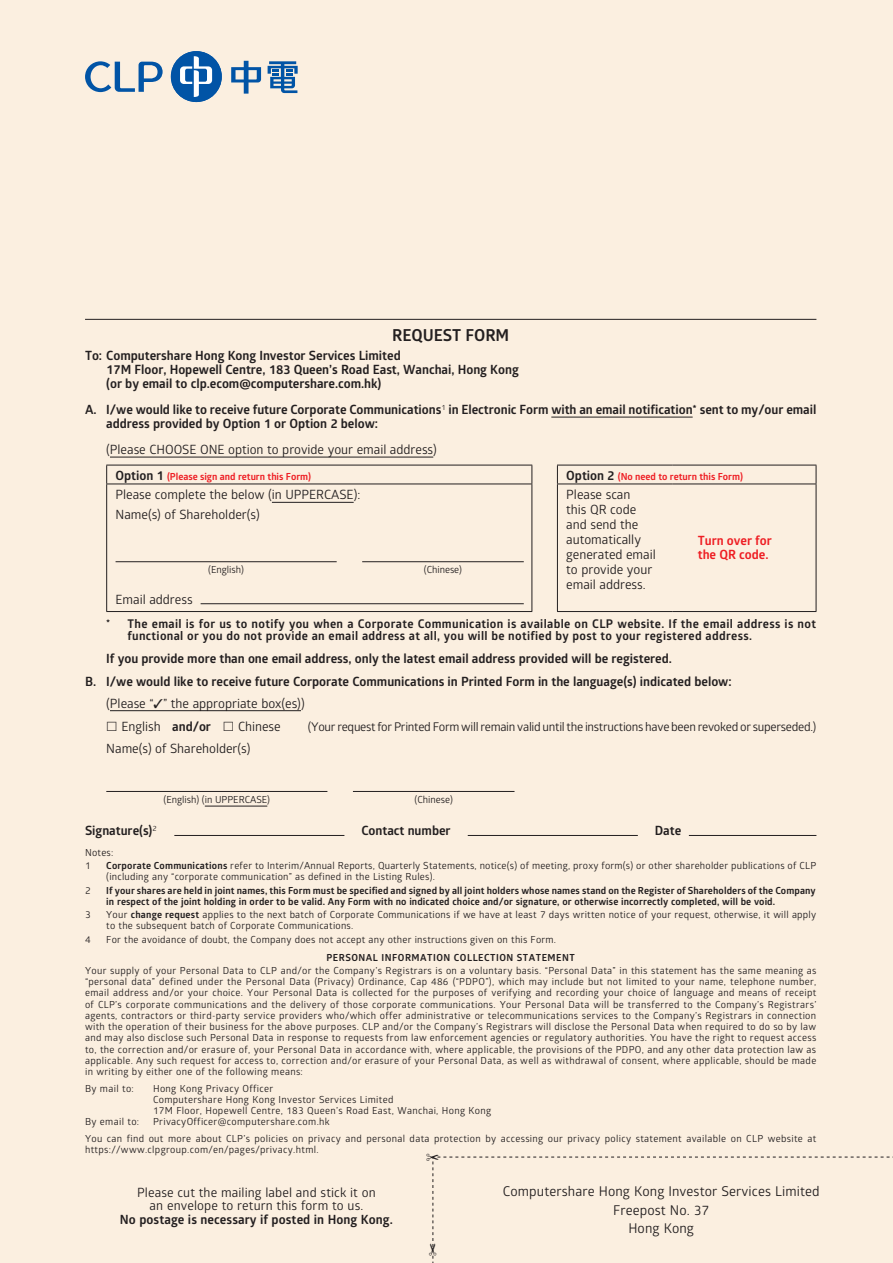
<style>
.page{position:relative;width:893px;height:1263px;background:#fbefe0}
.page>*{position:absolute;margin:0;border:0;box-sizing:border-box;transform-origin:0 0}
.t1{font:700 16.5px "Glober";letter-spacing:-.005em;color:#231f20}
.t2{font:13.5px/18.5px "Glober";letter-spacing:.005em;color:#231f20;text-align:center}
.t3{font:700 12.75px/14.2px "Glober";letter-spacing:-.005em;color:#231f20}
.t4{font:12.75px/15px "Glober";letter-spacing:-.005em;color:#231f20}
.t5{font:700 12.75px/14.2px "Glober";letter-spacing:-.005em;color:#ee1d23}
.t6{font:700 12px/12px "Glober";letter-spacing:.025em;color:#231f20}
.t7{font:12px "Glober";letter-spacing:-.025em;color:#231f20}
.t8{font:9.75px/11.2px "Glober";letter-spacing:.02em;color:#231f20}
.t9{font:700 9.75px/11.2px "Glober";letter-spacing:.01em;color:#231f20}
.t10{font:700 9.75px "Glober";letter-spacing:-.005em;color:#ee1d23}
.t11{font:9.75px "Glober";letter-spacing:-.005em;color:#231f20}
.t12{font:700 9.75px "Glober";letter-spacing:.05em;color:#231f20}
.s1{font-size:12.75px;color:#231f20}
.s2{font-weight:700}
</style>
<div class="page">
<hr style="left:85px;top:319px;width:731px;height:1px;background:#231f20">
<hr style="left:551px;top:417px;width:142px;height:1px;background:#231f20">
<hr style="left:110px;top:457px;width:323px;height:1px;background:#231f20">
<hr style="left:106px;top:484px;width:1px;height:127px;background:#231f20">
<hr style="left:531px;top:484px;width:1px;height:127px;background:#231f20">
<hr style="left:106px;top:611px;width:426px;height:1px;background:#231f20">
<hr style="left:557px;top:484px;width:1px;height:127px;background:#231f20">
<hr style="left:816px;top:484px;width:1px;height:127px;background:#231f20">
<hr style="left:557px;top:611px;width:115px;height:1px;background:#231f20">
<hr style="left:672px;top:611px;width:144px;height:1px;background:#231f20">
<hr style="left:106px;top:465px;width:426px;height:1px;background:#231f20">
<svg style="left:106px;top:465px;width:1px;height:19px"></svg>
<svg style="left:531px;top:465px;width:1px;height:19px"></svg>
<hr style="left:106px;top:484px;width:426px;height:1px;background:#231f20">
<hr style="left:557px;top:465px;width:115px;height:1px;background:#231f20">
<svg style="left:557px;top:465px;width:1px;height:19px"></svg>
<hr style="left:672px;top:465px;width:144px;height:1px;background:#231f20">
<svg style="left:816px;top:465px;width:1px;height:19px"></svg>
<hr style="left:557px;top:484px;width:115px;height:1px;background:#231f20">
<hr style="left:672px;top:484px;width:144px;height:1px;background:#231f20">
<hr style="left:272px;top:502px;width:82px;height:1px;background:#231f20">
<hr style="left:116px;top:561px;width:221px;height:1px;background:#231f20">
<hr style="left:362px;top:561px;width:162px;height:1px;background:#231f20">
<hr style="left:201px;top:603px;width:323px;height:1px;background:#231f20">
<hr style="left:110px;top:710px;width:191px;height:1px;background:#231f20">
<hr style="left:106px;top:791px;width:221px;height:1px;background:#231f20">
<hr style="left:353px;top:791px;width:161px;height:1px;background:#231f20">
<hr style="left:205px;top:806px;width:62px;height:1px;background:#231f20">
<hr style="left:174px;top:835px;width:170px;height:1px;background:#231f20">
<hr style="left:468px;top:835px;width:170px;height:1px;background:#231f20">
<hr style="left:689px;top:835px;width:127px;height:1px;background:#231f20">
<svg style="left:268px;top:61px;width:30px;height:32px"></svg>
<div style="left:171px;top:51px;width:51px;height:51px;background:#0154a6;border-radius:50%"></div>
<svg style="left:180px;top:56px;width:32px;height:41px"></svg>
<svg style="left:231px;top:61px;width:30px;height:33px"></svg>
<svg style="left:85px;top:61px;width:78px;height:31px"></svg>
<svg style="left:432px;top:1156px;width:461px;height:107px"></svg>
<h1 class="t1" style="left:392px;top:324px;width:119px">REQUEST FORM</h1>
<h3 class="t3" style="left:106px;top:348px;width:414px;text-indent:-21px">To: Computershare Hong Kong Investor Services Limited<br>17M Floor, Hopewell Centre, 183 Queen’s Road East, Wanchai, Hong Kong (or by email to clp.ecom@computershare.com.hk)</h3>
<h3 class="t3" style="left:106px;top:402px;width:712px;text-indent:-21px">A. I/we would like to receive future Corporate Communications<sup>1</sup> in Electronic Form with an email notification* sent to my/our email address provided by Option 1 or Option 2 below:</h3>
<h3 class="t4" style="left:106px;top:441px;width:332px">(Please CHOOSE ONE option to provide your email address)</h3>
<p class="t10" style="left:116px;top:469px;width:197px"><span class="s1">Option 1</span> (Please sign and return this Form)</p>
<p class="t10" style="left:566px;top:469px;width:178px"><span class="s1">Option 2</span> (No need to return this Form)</p>
<h3 class="t4" style="left:116px;top:485px;width:246px;line-height:19.2px">Please complete the below (in UPPERCASE):<br>Name(s) of Shareholder(s)</h3>
<h3 class="t4" style="left:566px;top:487px;width:91px">Please scan<br>this QR code and send the automatically generated email to provide your email address.</h3>
<h3 class="t5" style="left:698px;top:533px;width:76px">Turn over for the QR code.</h3>
<p class="t11" style="left:208px;top:563px;width:37px">(English)</p>
<p class="t11" style="left:424px;top:563px;width:40px">(Chinese)</p>
<h3 class="t4" style="left:116px;top:591px;width:79px">Email address</h3>
<p class="t6" style="left:128px;top:618px;width:690px;text-indent:-21px">* The email is for us to notify you when a Corporate Communication is available on CLP website. If the email address is not functional or you do not provide an email address at all, you will be notified by post to your registered address.</p>
<h3 class="t3" style="left:106px;top:651px;width:567px">If you provide more than one email address, only the latest email address provided will be registered.</h3>
<h3 class="t3" style="left:85px;top:674px;width:648px">B. I/we would like to receive future Corporate Communications in Printed Form in the language(s) indicated below:</h3>
<h3 class="t4" style="left:106px;top:696px;width:200px">(Please “✓” the appropriate box(es))</h3>
<h3 class="t4" style="left:122px;top:719px;width:91px">English <span class="s2">and/or</span></h3>
<h3 class="t4" style="left:238px;top:719px;width:44px">Chinese</h3>
<p class="t7" style="left:308px;top:718px;width:510px">(Your request for Printed Form will remain valid until the instructions have been revoked or superseded.)</p>
<h3 class="t4" style="left:106px;top:740px;width:146px">Name(s) of Shareholder(s)</h3>
<p class="t11" style="left:164px;top:793px;width:108px">(English) (in UPPERCASE)</p>
<p class="t11" style="left:415px;top:793px;width:40px">(Chinese)</p>
<h3 class="t3" style="left:85px;top:823px;width:73px">Signature(s)<sup>2</sup></h3>
<h3 class="t3" style="left:361px;top:823px;width:91px">Contact number</h3>
<h3 class="t3" style="left:655px;top:823px;width:28px">Date</h3>
<p class="t8" style="left:85px;top:845px;width:30px;line-height:13.4px">Notes:<br>1</p>
<p class="t8" style="left:106px;top:859px;width:711px"><span class="s2">Corporate Communications</span> refer to Interim/Annual Reports, Quarterly Statements, notice(s) of meeting, proxy form(s) or other shareholder publications of CLP (including any “corporate communication” as defined in the Listing Rules).</p>
<p class="t8" style="left:85px;top:884px;width:7px">2</p>
<p class="t9" style="left:106px;top:884px;width:711px">If your shares are held in joint names, this Form must be specified and signed by all joint holders whose names stand on the Register of Shareholders of the Company in respect of the joint holding in order to be valid. Any Form with no indicated choice and/or signature, or otherwise incorrectly completed, will be void.</p>
<p class="t8" style="left:85px;top:909px;width:7px">3</p>
<p class="t8" style="left:106px;top:909px;width:711px">Your <span class="s2">change request</span> applies to the next batch of Corporate Communications if we have at least 7 days written notice of your request, otherwise, it will apply to the subsequent batch of Corporate Communications.</p>
<p class="t8" style="left:85px;top:933px;width:7px">4</p>
<p class="t8" style="left:106px;top:933px;width:451px">For the avoidance of doubt, the Company does not accept any other instructions given on this Form.</p>
<p class="t12" style="left:326px;top:950px;width:250px">PERSONAL INFORMATION COLLECTION STATEMENT</p>
<p class="t8" style="left:85px;top:964px;width:733px;text-align:justify">Your supply of your Personal Data to CLP and/or the Company’s Registrars is on a voluntary basis. “Personal Data” in this statement has the same meaning as “personal data” defined under the Personal Data (Privacy) Ordinance, Cap 486 (“PDPO”), which may include but not limited to your name, telephone number, email address and/or your choice. Your Personal Data is collected for the purposes of verifying and recording your choice of language and means of receipt of CLP’s corporate communications and the delivery of those corporate communications. Your Personal Data will be transferred to the Company’s Registrars’ agents, contractors or third-party service providers who/which offer administrative or telecommunications services to the Company’s Registrars in connection with the operation of their business for the above purposes. CLP and/or the Company’s Registrars will disclose the Personal Data when required to do so by law and may also disclose such Personal Data in response to requests from law enforcement agencies or regulatory authorities. You have the right to request access to, the correction and/or erasure of, your Personal Data in accordance with, where applicable, the provisions of the PDPO, and any other data protection law as applicable. Any such request for access to, correction and/or erasure of your Personal Data, as well as withdrawal of consent, where applicable, should be made in writing by either one of the following means:</p>
<p class="t8" style="left:85px;top:1082px;width:50px">By mail to:</p>
<p class="t8" style="left:153px;top:1082px;width:340px">Hong Kong Privacy Officer<br>Computershare Hong Kong Investor Services Limited<br>17M Floor, Hopewell Centre, 183 Queen’s Road East, Wanchai, Hong Kong</p>
<p class="t8" style="left:85px;top:1116px;width:56px">By email to:</p>
<p class="t8" style="left:85px;top:1113px;width:733px;line-height:16.4px;text-indent:68px">PrivacyOfficer@computershare.com.hk<br>You can find out more about CLP’s policies on privacy and personal data protection by accessing our privacy policy statement available on CLP website at</p>
<p class="t8" style="left:85px;top:1143px;width:235px">https://www.clpgroup.com/en/pages/privacy.html.</p>
<h2 class="t2" style="left:503px;top:1182px;width:318px">Computershare Hong Kong Investor Services Limited<br>Freepost No. 37<br>Hong Kong</h2>
<h3 class="t4" style="left:137px;top:1185px;width:240px;line-height:13.5px;text-align:center">Please cut the mailing label and stick it on an envelope to return this form to us.</h3>
<h3 class="t3" style="left:120px;top:1212px;width:275px">No postage is necessary if posted in Hong Kong.</h3>
</div>
